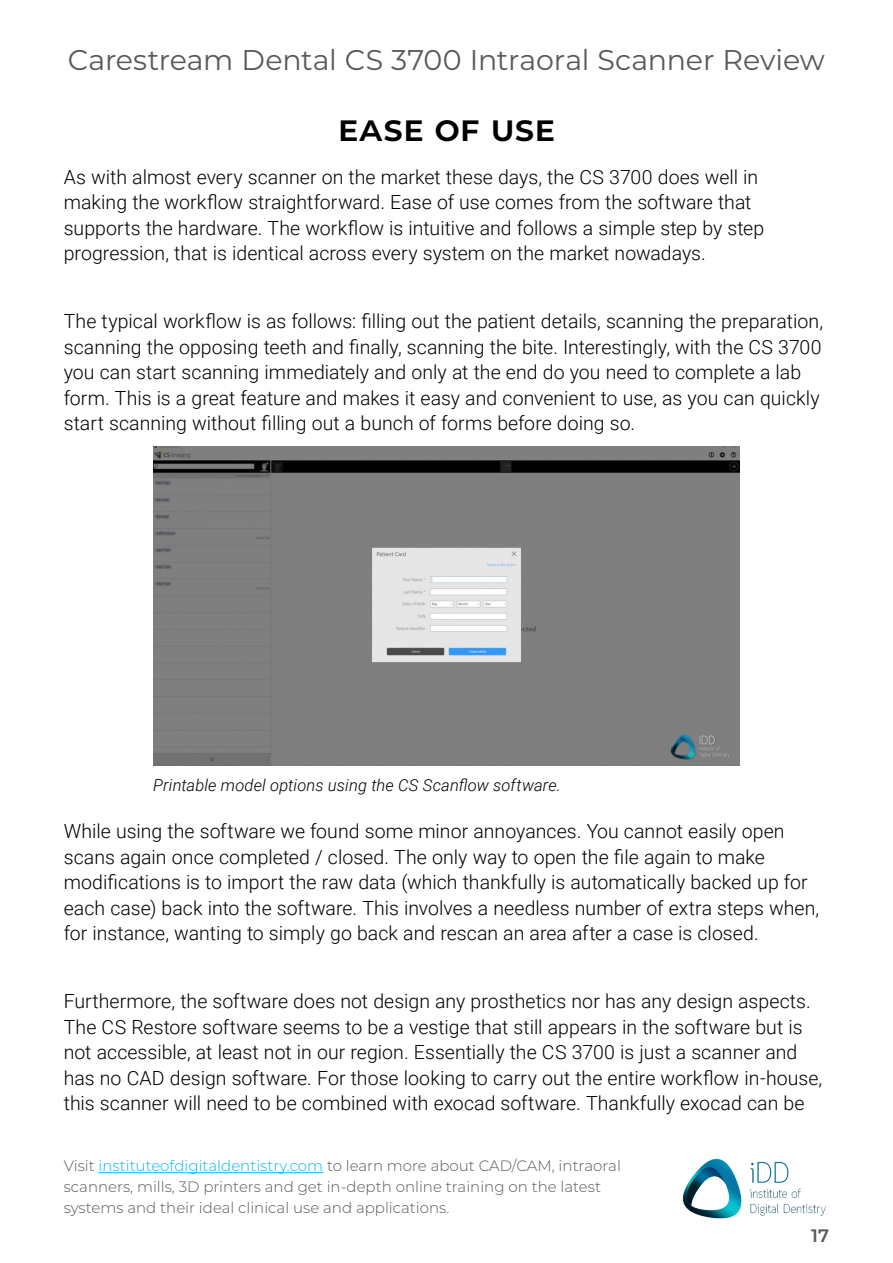
<style>
.page{position:relative;width:893px;height:1263px;background:#fff}
.page>*{position:absolute;margin:0;border:0;box-sizing:border-box;transform-origin:0 0}
.t1{font:600 36px "Montserrat";letter-spacing:.005em;color:#000}
.t2{font:28.5px "Montserrat";letter-spacing:-.005em;color:#58595b}
.t3{font:300 19.5px/25.5px "Roboto";color:#000}
.t4{font:600 18px "Montserrat";color:#58595b}
.t5{font:italic 300 16.5px "Roboto";letter-spacing:.01em;color:#000}
.t6{font:300 15px/21px "Montserrat";color:#58595b}
.s1{color:#00b9f1}
</style>
<div class="page">
<hr style="left:99px;top:1172px;width:224px;height:1px;background:#00b9f1">
<img style="left:683px;top:1159px;width:143px;height:59px">
<img style="left:153px;top:446px;width:587px;height:320px">
<h2 class="t2" style="left:68px;top:41px;width:758px">Carestream Dental CS 3700 Intraoral Scanner Review</h2>
<h1 class="t1" style="left:338px;top:103px;width:219px">ease of use</h1>
<p class="t3" style="left:64px;top:163px;width:702px">As with almost every scanner on the market these days, the CS 3700 does well in making the workflow straightforward. Ease of use comes from the software that supports the hardware. The workflow is intuitive and follows a simple step by step progression, that is identical across every system on the market nowadays.</p>
<p class="t3" style="left:64px;top:308px;width:761px">The typical workflow is as follows: filling out the patient details, scanning the preparation, scanning the opposing teeth and finally, scanning the bite. Interestingly, with the CS 3700 you can start scanning immediately and only at the end do you need to complete a lab form. This is a great feature and makes it easy and convenient to use, as you can quickly start scanning without filling out a bunch of forms before doing so.</p>
<p class="t5" style="left:153px;top:774px;width:409px">Printable model options using the CS Scanflow software.</p>
<p class="t3" style="left:64px;top:818px;width:757px">While using the software we found some minor annoyances. You cannot easily open scans again once completed / closed. The only way to open the file again to make modifications is to import the raw data (which thankfully is automatically backed up for each case) back into the software. This involves a needless number of extra steps when, for instance, wanting to simply go back and rescan an area after a case is closed.</p>
<p class="t3" style="left:64px;top:988px;width:760px">Furthermore, the software does not design any prosthetics nor has any design aspects.<br>The CS Restore software seems to be a vestige that still appears in the software but is not accessible, at least not in our region. Essentially the CS 3700 is just a scanner and has no CAD design software. For those looking to carry out the entire workflow in-house, this scanner will need to be combined with exocad software. Thankfully exocad can be</p>
<p class="t6" style="left:64px;top:1155px;width:559px">Visit <span class="s1">instituteofdigitaldentistry.com</span> to learn more about CAD/CAM, intraoral scanners, mills, 3D printers and get in-depth online training on the latest systems and their ideal clinical use and applications.</p>
<p class="t4" style="left:811px;top:1223px;width:19px">17</p>
</div>
